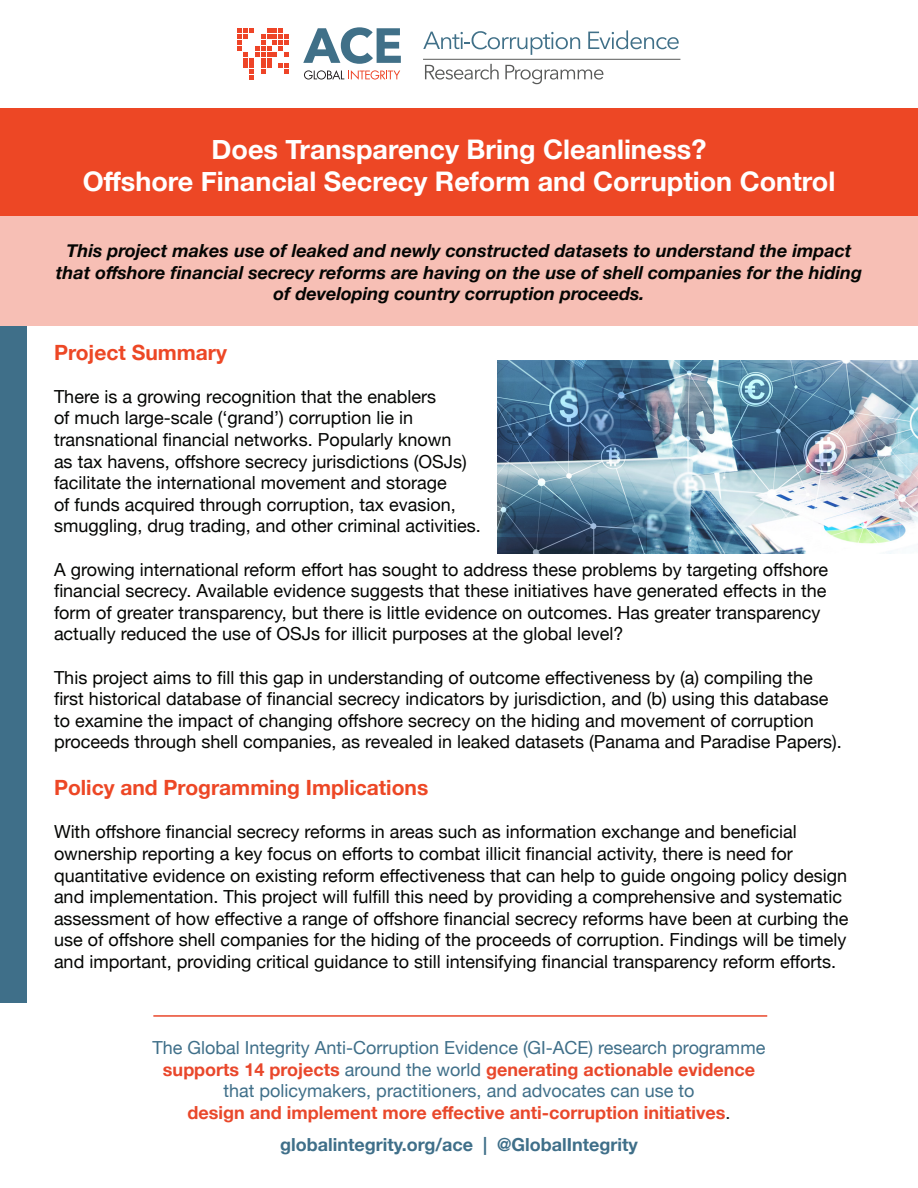
<style>
.page{position:relative;width:918px;height:1188px;background:#fff}
.page>*{position:absolute;margin:0;border:0;box-sizing:border-box;transform-origin:0 0}
.t1{font:700 27px/32.4px "Helvetica Neue";color:#fff;text-align:center}
.t2{font:700 21px "Helvetica Neue";color:#ed4725}
.t3{font:18px/21.6px "Helvetica Neue";color:#040503}
.t4{font:18px/21.6px "Helvetica Neue";color:#3f6f89;text-align:center}
.t5{font:italic 700 18px/21.6px "Helvetica Neue";color:#040503;text-align:center}
.t6{font:700 18px "Helvetica Neue";color:#3f6f89}
.s1{font-weight:700;color:#e9472b}
.s2{font-weight:700;color:#e9482b}
.s3{color:#231f20}
</style>
<div class="page">
<div style="left:0;top:214px;width:918px;height:112px;background:#f7bfb5"></div>
<svg style="left:304px;top:70px;width:96px;height:10px"></svg>
<svg style="left:238px;top:28px;width:51px;height:52px"></svg>
<svg style="left:303px;top:27px;width:98px;height:37px"></svg>
<svg style="left:423px;top:31px;width:157px;height:24px"></svg>
<svg style="left:588px;top:30px;width:91px;height:19px"></svg>
<svg style="left:425px;top:64px;width:74px;height:16px"></svg>
<svg style="left:505px;top:65px;width:98px;height:19px"></svg>
<hr style="left:423px;top:59px;width:257px;height:1px;background:#595a59">
<div style="left:0;top:108px;width:918px;height:108px;background:#ed4725"></div>
<div style="left:0;top:326px;width:27px;height:676px;background:#3f6f89"></div>
<hr style="left:153px;top:1015px;width:614px;height:2px;background:#e9472b">
<img style="left:497px;top:360px;width:421px;height:193px">
<h1 class="t1" style="left:83px;top:134px;width:754px">Does Transparency Bring Cleanliness?<br>Offshore Financial Secrecy Reform and Corruption Control</h1>
<p class="t5" style="left:56px;top:240px;width:808px">This project makes use of leaked and newly constructed datasets to understand the impact that offshore financial secrecy reforms are having on the use of shell companies for the hiding of developing country corruption proceeds.</p>
<p class="t2" style="left:54px;top:336px;width:175px">Project Summary</p>
<p class="t3" style="left:54px;top:387px;width:428px">There is a growing recognition that the enablers<br>of much large-scale (‘grand’) corruption lie in transnational financial networks. Popularly known<br>as tax havens, offshore secrecy jurisdictions (OSJs) facilitate the international movement and storage<br>of funds acquired through corruption, tax evasion, smuggling, drug trading, and other criminal activities.</p>
<p class="t3" style="left:54px;top:559px;width:776px">A growing international reform effort has sought to address these problems by targeting offshore financial secrecy. Available evidence suggests that these initiatives have generated effects in the form of greater transparency, but there is little evidence on outcomes. Has greater transparency actually reduced the use of OSJs for illicit purposes at the global level?</p>
<p class="t3" style="left:54px;top:667px;width:789px">This project aims to fill this gap in understanding of outcome effectiveness by (a) compiling the first historical database of financial secrecy indicators by jurisdiction, and (b) using this database to examine the impact of changing offshore secrecy on the hiding and movement of corruption proceeds through shell companies, as revealed in leaked datasets (Panama and Paradise Papers).</p>
<p class="t2" style="left:54px;top:771px;width:376px">Policy and Programming Implications</p>
<p class="t3" style="left:54px;top:822px;width:796px">With offshore financial secrecy reforms in areas such as information exchange and beneficial ownership reporting a key focus on efforts to combat illicit financial activity, there is need for quantitative evidence on existing reform effectiveness that can help to guide ongoing policy design and implementation. This project will fulfill this need by providing a comprehensive and systematic assessment of how effective a range of offshore financial secrecy reforms have been at curbing the use of offshore shell companies for the hiding of the proceeds of corruption. Findings will be timely and important, providing critical guidance to still intensifying financial transparency reform efforts.</p>
<p class="t4" style="left:153px;top:1038px;width:614px">The Global Integrity Anti-Corruption Evidence (GI-ACE) research programme <span class="s1">supports 14 projects</span> around the world <span class="s2">generating actionable evidence </span>that policymakers, practitioners, and advocates can use to<br><span class="s2">design and implement more effective anti-corruption initiatives</span><span class="s3">.</span></p>
<p class="t6" style="left:280px;top:1131px;width:359px">globalintegrity.org/ace | @GlobalIntegrity</p>
</div>
